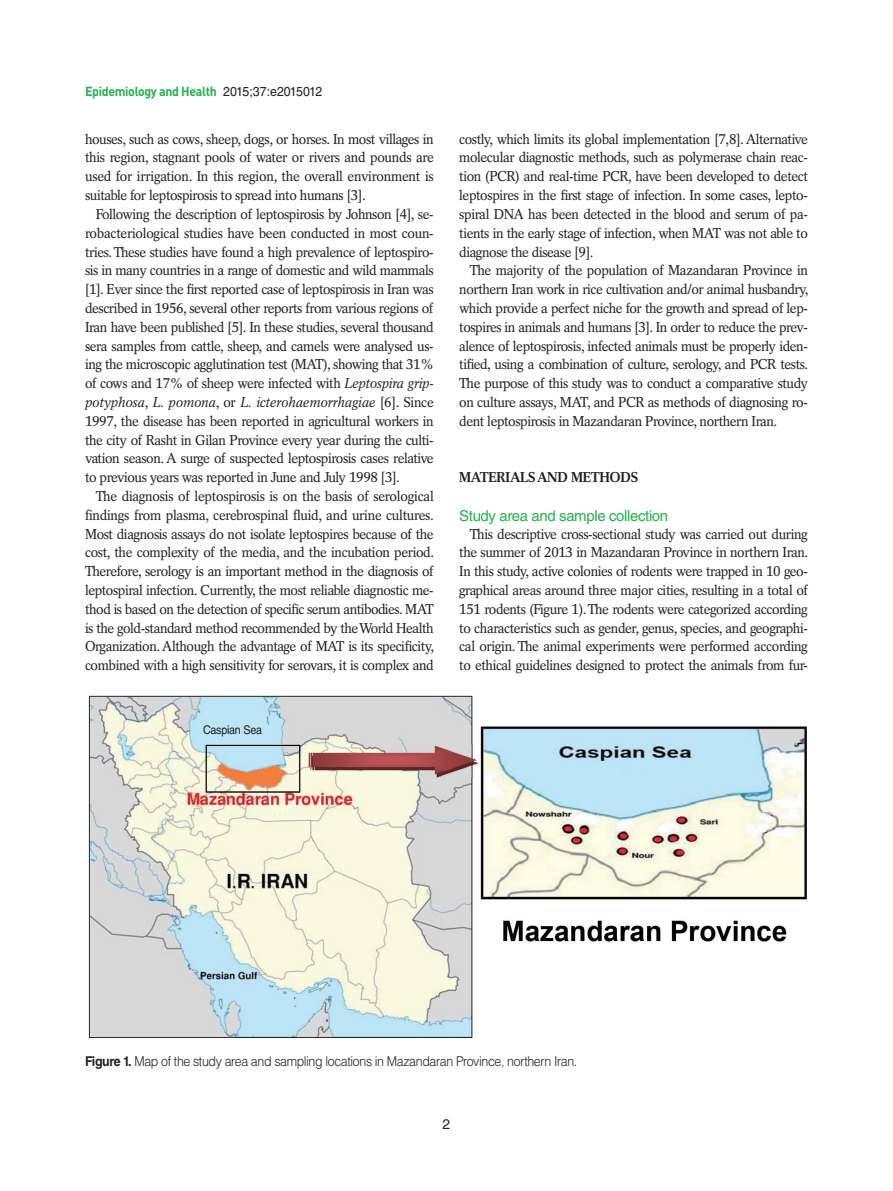
<style>
.page{position:relative;width:893px;height:1191px;background:#fff}
.page>*{position:absolute;margin:0;border:0;box-sizing:border-box;transform-origin:0 0}
.본문_중제목{font:15px "Helvetica LT Std";letter-spacing:-.025em;color:#23b24b}
.본문{font:14.25px/18.8px "Rotation LT Std";letter-spacing:-.03em;color:#231f20;text-align:justify;scale:.95 1}
.본문_대제목{font:700 14.25px "Rotation LT Std";letter-spacing:-.025em;color:#231f20;scale:.95 1}
.t1{font:13.95px "Helvetica LT Std";color:#231f20}
.표_제목__그림_설명{font:300 13.5px "Helvetica LT Std";letter-spacing:-.03em;color:#231f20;scale:.92 1}
.t2{font:700 13.05px "DIN Pro";letter-spacing:-.03em;color:#23b24b;scale:.95 1}
.그림지문_8pt{font:12px "Helvetica LT Std";letter-spacing:-.025em;color:#231f20;scale:.9 1}
.s1{font-family:"Helvetica LT Std";font-weight:400;color:#231f20}
.s2{font-style:italic}
.s3{font-weight:700}
</style>
<div class="page">
<img style="left:88px;top:695px;width:719px;height:342px">
<p class="t2" style="left:85px;top:83px;width:251px">Epidemiology and Health <span class="s1">2015;37:e2015012</span></p>
<p class="본문" style="left:85px;top:129px;width:369px">houses, such as cows, sheep, dogs, or horses. In most villages in this region, stagnant pools of water or rivers and pounds are used for irrigation. In this region, the overall environment is suitable for leptospirosis to spread into humans [3].</p>
<p class="본문" style="left:85px;top:205px;width:369px;text-indent:11px">Following the description of leptospirosis by Johnson [4], se&shy;robacteriological studies have been conducted in most coun&shy;tries. These studies have found a high prevalence of leptospiro&shy;sis in many countries in a range of domestic and wild mammals [1]. Ever since the first reported case of leptospirosis in Iran was described in 1956, several other reports from various regions of Iran have been published [5]. In these studies, several thousand sera samples from cattle, sheep, and camels were analysed us&shy;ing the microscopic agglutination test (MAT), showing that 31% of cows and 17% of sheep were infected with <span class="s2">Leptospira grip&shy;potyphosa</span>, <span class="s2">L. pomona</span>, or <span class="s2">L. icterohaemorrhagiae</span> [6]. Since 1997, the disease has been reported in agricultural workers in the city of Rasht in Gilan Province every year during the culti&shy;vation season. A surge of suspected leptospirosis cases relative to previous years was reported in June and July 1998 [3].</p>
<p class="본문" style="left:85px;top:487px;width:369px;text-align:left;text-indent:11px">The diagnosis of leptospirosis is on the basis of serological findings from plasma, cerebrospinal fluid, and urine cultures.<br>Most diagnosis assays do not isolate leptospires because of the cost, the complexity of the media, and the incubation period.<br>Therefore, serology is an important method in the diagnosis of leptospiral infection. Currently, the most reliable diagnostic me&shy;thod is based on the detection of specific serum antibodies. MAT is the gold-standard method recommended by the World Health Organization. Although the advantage of MAT is its specificity, combined with a high sensitivity for serovars, it is complex and</p>
<p class="그림지문_8pt" style="left:203px;top:723px;width:67px">Caspian Sea</p>
<p class="본문" style="left:459px;top:129px;width:369px">costly, which limits its global implementation [7,8]. Alternative molecular diagnostic methods, such as polymerase chain reac&shy;tion (PCR) and real-time PCR, have been developed to detect leptospires in the first stage of infection. In some cases, lepto&shy;spiral DNA has been detected in the blood and serum of pa&shy;tients in the early stage of infection, when MAT was not able to diagnose the disease [9].</p>
<p class="본문" style="left:459px;top:261px;width:369px;text-indent:11px">The majority of the population of Mazandaran Province in northern Iran work in rice cultivation and/or animal husbandry, which provide a perfect niche for the growth and spread of lep&shy;tospires in animals and humans [3]. In order to reduce the prev&shy;alence of leptospirosis, infected animals must be properly iden&shy;tified, using a combination of culture, serology, and PCR tests.<br>The purpose of this study was to conduct a comparative study on culture assays, MAT, and PCR as methods of diagnosing ro&shy;dent leptospirosis in Mazandaran Province, northern Iran.</p>
<p class="본문_대제목" style="left:459px;top:469px;width:190px">MATERIALS AND METHODS</p>
<p class="본문_중제목" style="left:459px;top:507px;width:211px">Study area and sample collection</p>
<p class="본문" style="left:459px;top:524px;width:369px;text-indent:11px">This descriptive cross-sectional study was carried out during the summer of 2013 in Mazandaran Province in northern Iran.<br>In this study, active colonies of rodents were trapped in 10 geo&shy;graphical areas around three major cities, resulting in a total of 151 rodents (Figure 1). The rodents were categorized according to characteristics such as gender, genus, species, and geographi&shy;cal origin. The animal experiments were performed according to ethical guidelines designed to protect the animals from fur-</p>
<p class="표_제목__그림_설명" style="left:85px;top:1052px;width:537px"><span class="s3">Figure 1.</span> Map of the study area and sampling locations in Mazandaran Province, northern Iran.</p>
<p class="t1" style="left:443px;top:1116px;width:9px">2</p>
</div>
